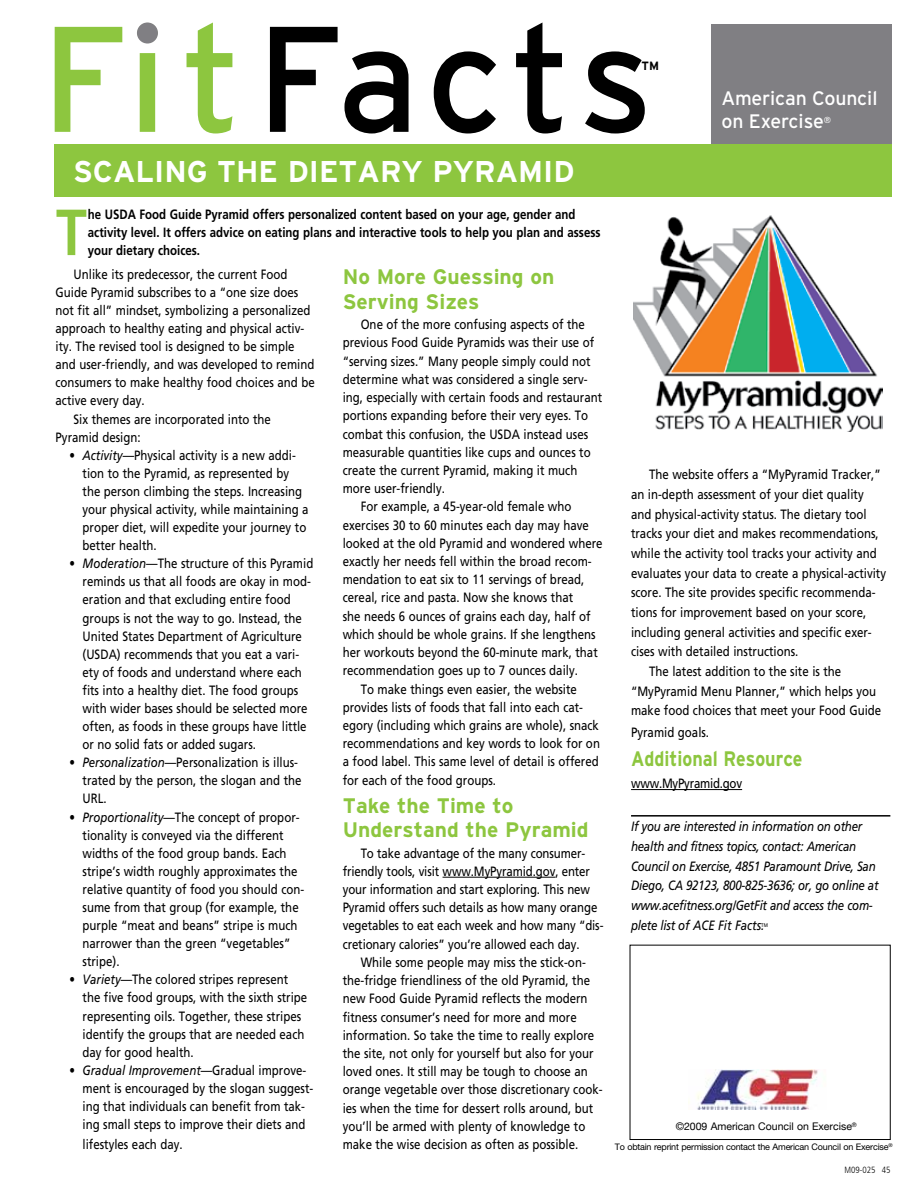
<style>
.page{position:relative;width:918px;height:1188px;background:#fff}
.page>*{position:absolute;margin:0;border:0;box-sizing:border-box;transform-origin:0 0}
.t1{font:700 65.1px "Frutiger";color:#8dc63f;scale:.85 1}
.t2{font:700 30px "Interstate";color:#fff}
.t3{font:700 21px/24.2px "Interstate";color:#8dc63f}
.t4{font:700 21px "Interstate";color:#8dc63f;scale:.85 1}
.t5{font:19.5px/23.5px "Interstate";letter-spacing:-.01em;color:#fff}
.t6{font:13.5px/18.1px "Frutiger";color:#000;scale:.85 1}
.t7{font:italic 13.5px/19.6px "Frutiger";letter-spacing:-.02em;color:#000;scale:.85 1}
.t8{font:700 13.5px/18px "Frutiger";color:#000;scale:.85 1}
.t9{font:13.5px "Frutiger";letter-spacing:-.02em;color:#000;scale:.85 1}
.t10{font:700 12px "Interstate";color:#000}
.t11{font:10.5px "Helvetica Neue";color:#000}
.t12{font:9px "Helvetica Neue";letter-spacing:-.02em;color:#000}
.t13{font:300 condensed 9px "Frutiger";color:#000}
.t14{font:8.7px "Interstate";color:#fff}
.t15{font:5.25px "Frutiger";color:#000;scale:.85 1}
.s1{font-style:italic}
</style>
<div class="page">
<div style="left:711px;top:25px;width:180px;height:141px;background:#807f83"></div>
<img style="left:688px;top:1070px;width:130px;height:40px">
<svg style="left:270px;top:22px;width:375px;height:112px"></svg>
<svg style="left:55px;top:22px;width:177px;height:112px"></svg>
<div style="left:137px;top:23px;width:21px;height:21px;background:#807f83;border-radius:50%"></div>
<div style="left:54px;top:144px;width:837px;height:52px;background:#8dc63f"></div>
<hr style="left:443px;top:877px;width:112px;height:1px;background:#000">
<hr style="left:631px;top:789px;width:111px;height:1px;background:#000">
<hr style="left:631px;top:815px;width:259px;height:2px;background:#000">
<img style="left:634px;top:216px;width:248px;height:215px">
<p class="t10" style="left:642px;top:59px;width:19px">TM</p>
<h3 class="t5" style="left:721px;top:86px;width:158px">American Council on Exercise</h3>
<p class="t14" style="left:824px;top:115px;width:9px">®</p>
<h2 class="t2" style="left:73px;top:155px;width:503px">Scaling the Dietary Pyram id</h2>
<h1 class="t1" style="left:56px;top:194px;width:38px">T</h1>
<p class="t8" style="left:88px;top:205px;width:605px">he USDA Food Guide Pyramid offers personalized content based on your age, gender and activity level. It offers advice on eating plans and interactive tools to help you plan and assess your dietary choices.</p>
<h3 class="t3" style="left:343px;top:265px;width:213px">No More Guessing on<br>Serving Sizes</h3>
<p class="t6" style="left:361px;top:316px;width:265px">One of the more confusing aspects of the</p>
<p class="t6" style="left:343px;top:334px;width:297px">previous Food Guide Pyramids was their use of</p>
<p class="t6" style="left:343px;top:352px;width:293px">“serving sizes.” Many people simply could not</p>
<p class="t6" style="left:343px;top:370px;width:290px">determine what was considered a single serv-</p>
<p class="t6" style="left:343px;top:388px;width:307px">ing, especially with certain foods and restaurant</p>
<p class="t6" style="left:343px;top:407px;width:290px">portions expanding before their very eyes. To</p>
<p class="t6" style="left:343px;top:425px;width:290px">combat this confusion, the USDA instead uses</p>
<p class="t6" style="left:343px;top:443px;width:293px">measurable quantities like cups and ounces to</p>
<p class="t6" style="left:343px;top:461px;width:278px">create the current Pyramid, making it much</p>
<p class="t6" style="left:343px;top:479px;width:122px">more user-friendly.</p>
<p class="t6" style="left:361px;top:498px;width:249px">For example, a 45-year-old female who</p>
<p class="t6" style="left:343px;top:516px;width:291px">exercises 30 to 60 minutes each day may have</p>
<p class="t6" style="left:343px;top:534px;width:307px">looked at the old Pyramid and wondered where</p>
<p class="t6" style="left:343px;top:552px;width:294px">exactly her needs fell within the broad recom-</p>
<p class="t6" style="left:343px;top:571px;width:286px">mendation to eat six to 11 servings of bread,</p>
<p class="t6" style="left:343px;top:589px;width:273px">cereal, rice and pasta. Now she knows that</p>
<p class="t6" style="left:343px;top:607px;width:293px">she needs 6 ounces of grains each day, half of</p>
<p class="t6" style="left:343px;top:625px;width:299px">which should be whole grains. If she lengthens</p>
<p class="t6" style="left:343px;top:643px;width:302px">her workouts beyond the 60-minute mark, that</p>
<p class="t6" style="left:343px;top:662px;width:278px">recommendation goes up to 7 ounces daily.</p>
<p class="t6" style="left:361px;top:680px;width:256px">To make things even easier, the website</p>
<p class="t6" style="left:343px;top:698px;width:284px">provides lists of foods that fall into each cat-</p>
<p class="t6" style="left:343px;top:716px;width:303px">egory (including which grains are whole), snack</p>
<p class="t6" style="left:343px;top:734px;width:304px">recommendations and key words to look for on</p>
<p class="t6" style="left:343px;top:753px;width:303px">a food label. This same level of detail is offered</p>
<p class="t6" style="left:343px;top:771px;width:182px">for each of the food groups.</p>
<h3 class="t3" style="left:343px;top:793px;width:247px">Take the Time to<br>U nderstand the Pyramid</h3>
<p class="t6" style="left:343px;top:844px;width:308px;text-indent:18px">To take advantage of the many consumer&shy;friendly tools, visit www.MyPyramid.gov, enter your information and start exploring. This new Pyramid offers such details as how many orange vegetables to eat each week and how many “dis&shy;cretionary calories” you’re allowed each day.</p>
<p class="t6" style="left:343px;top:953px;width:307px;text-indent:18px">While some people may miss the stick-on&shy;the-fridge friendliness of the old Pyramid, the new Food Guide Pyramid reflects the modern fitness consumer’s need for more and more information. So take the time to really explore the site, not only for yourself but also for your loved ones. It still may be tough to choose an orange vegetable over those discretionary cook&shy;ies when the time for dessert rolls around, but you’ll be armed with plenty of knowledge to make the wise decision as often as possible.</p>
<p class="t6" style="left:74px;top:265px;width:253px">Unlike its predecessor, the current Food</p>
<p class="t6" style="left:56px;top:283px;width:287px">Guide Pyramid subscribes to a “one size does</p>
<p class="t6" style="left:56px;top:301px;width:302px">not fit all” mindset, symbolizing a personalized</p>
<p class="t6" style="left:56px;top:319px;width:294px">approach to healthy eating and physical activ-</p>
<p class="t6" style="left:56px;top:338px;width:283px">ity. The revised tool is designed to be simple</p>
<p class="t6" style="left:56px;top:356px;width:306px">and user-friendly, and was developed to remind</p>
<p class="t6" style="left:56px;top:374px;width:306px">consumers to make healthy food choices and be</p>
<p class="t6" style="left:56px;top:392px;width:107px">active every day.</p>
<p class="t6" style="left:74px;top:410px;width:234px">Six themes are incorporated into the</p>
<p class="t6" style="left:56px;top:428px;width:102px">Pyramid design:</p>
<p class="t6" style="left:83px;top:446px;width:267px;text-indent:-13px"><span class="s1">• Activity</span>—Physical activity is a new addi&shy;tion to the Pyramid, as represented by the person climbing the steps. Increasing your physical activity, while maintaining a proper diet, will expedite your journey to better health.</p>
<p class="t6" style="left:83px;top:555px;width:273px;text-indent:-13px"><span class="s1">• Moderation</span>—The structure of this Pyramid reminds us that all foods are okay in mod&shy;eration and that excluding entire food groups is not the way to go. Instead, the United States Department of Agriculture (USDA) recommends that you eat a vari&shy;ety of foods and understand where each fits into a healthy diet. The food groups with wider bases should be selected more often, as foods in these groups have little or no solid fats or added sugars.</p>
<p class="t6" style="left:83px;top:754px;width:259px;text-indent:-13px"><span class="s1">• Personalization</span>—Personalization is illus&shy;trated by the person, the slogan and the<br>URL.</p>
<p class="t6" style="left:83px;top:808px;width:263px;text-indent:-13px"><span class="s1">• Proportionality</span>—The concept of propor&shy;tionality is conveyed via the different widths of the food group bands. Each stripe’s width roughly approximates the relative quantity of food you should con&shy;sume from that group (for example, the purple “meat and beans” stripe is much narrower than the green “vegetables” stripe).</p>
<p class="t6" style="left:83px;top:971px;width:266px;text-indent:-13px"><span class="s1">• Variety</span>—The colored stripes represent the five food groups, with the sixth stripe representing oils. Together, these stripes identify the groups that are needed each day for good health.</p>
<p class="t6" style="left:83px;top:1061px;width:273px;text-indent:-13px"><span class="s1">• Gradual Improvement</span>—Gradual improve&shy;ment is encouraged by the slogan suggest&shy;ing that individuals can benefit from tak&shy;ing small steps to improve their diets and</p>
<p class="t6" style="left:83px;top:1135px;width:119px">lifestyles each day.</p>
<p class="t6" style="left:649px;top:466px;width:274px">The website offers a “MyPyramid Tracker,”</p>
<p class="t6" style="left:631px;top:485px;width:275px">an in-depth assessment of your diet quality</p>
<p class="t6" style="left:631px;top:505px;width:279px">and physical-activity status. The dietary tool</p>
<p class="t6" style="left:631px;top:525px;width:293px">tracks your diet and makes recommendations,</p>
<p class="t6" style="left:631px;top:544px;width:291px">while the activity tool tracks your activity and</p>
<p class="t6" style="left:631px;top:564px;width:302px">evaluates your data to create a physical-activity</p>
<p class="t6" style="left:631px;top:584px;width:289px">score. The site provides specific recommenda-</p>
<p class="t6" style="left:631px;top:603px;width:278px">tions for improvement based on your score,</p>
<p class="t6" style="left:631px;top:623px;width:285px">including general activities and specific exer-</p>
<p class="t6" style="left:631px;top:643px;width:198px">cises with detailed instructions.</p>
<p class="t6" style="left:649px;top:662px;width:228px">The latest addition to the site is the</p>
<p class="t6" style="left:631px;top:682px;width:290px">“MyPyramid Menu Planner,” which helps you</p>
<p class="t6" style="left:631px;top:701px;width:296px">make food choices that meet your Food Guide</p>
<p class="t6" style="left:631px;top:723px;width:93px">Pyramid goals.</p>
<h3 class="t4" style="left:631px;top:747px;width:203px">Additional Resource</h3>
<p class="t9" style="left:631px;top:776px;width:132px">www.MyPyramid.gov</p>
<p class="t7" style="left:631px;top:817px;width:293px">If you are interested in information on other health and fitness topics, contact: American Council on Exercise, 4851 Paramount Drive, San Diego, CA 92123, 800-825-3636; or, go online at www.acefitness.org/GetFit and access the com&shy;plete list of ACE Fit Facts.</p>
<p class="t15" style="left:761px;top:922px;width:9px">TM</p>
<p class="t11" style="left:676px;top:1120px;width:183px">©2009 American Council on Exercise<sup>®</sup></p>
<p class="t12" style="left:615px;top:1141px;width:279px">To obtain reprint permission contact the American Council on Exercise<sup>®</sup></p>
<p class="t13" style="left:845px;top:1164px;width:48px">M09-025 45</p>
</div>
